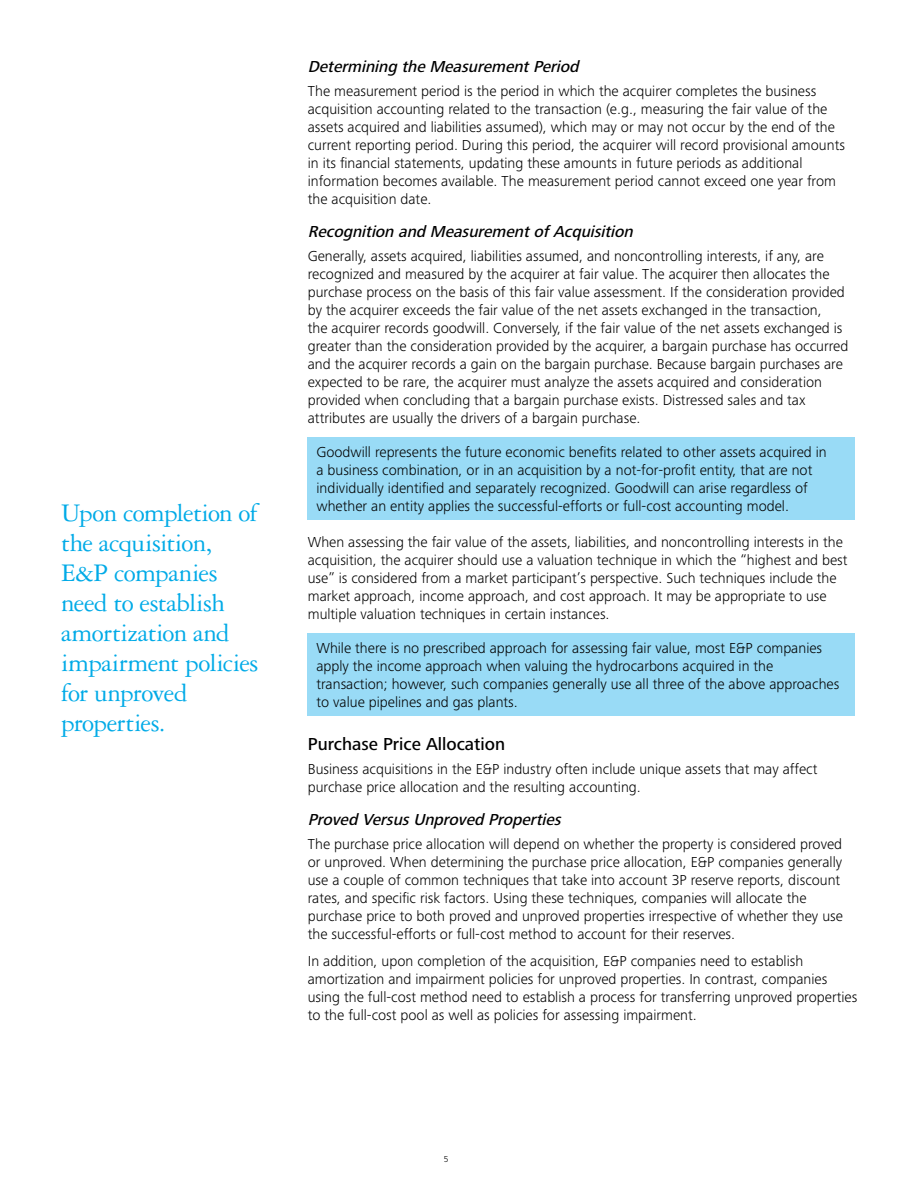
<style>
.page{position:relative;width:918px;height:1188px;background:#fff}
.page>*{position:absolute;margin:0;border:0;box-sizing:border-box;transform-origin:0 0}
.t1{font:27px/30px "Garamond 3 LT Std";letter-spacing:-.02em;color:#00aae7}
.t2{font:500 18px "Frutiger Next Pro";color:#000}
.t3{font:italic 500 16.5px "Frutiger Next Pro";color:#000}
.t4{font:300 15px/18px "Frutiger Next Pro";color:#000}
.t5{font:300 9px "Frutiger Next Pro";color:#000}
</style>
<div class="page">
<div style="left:308px;top:438px;width:547px;height:82px;background:#99dbf6"></div>
<div style="left:308px;top:633px;width:547px;height:82px;background:#99dbf6"></div>
<h1 class="t1" style="left:61px;top:498px;width:199px">Upon completion of the acquisition,<br>E&amp;P companies need to establish amortization and impairment policies for unproved properties.</h1>
<p class="t3" style="left:308px;top:57px;width:277px">Determining the MeasurementPeriod</p>
<p class="t4" style="left:308px;top:82px;width:539px">The measurement period is the period in which the acquirer completes the business acquisition accounting related to the transaction (e.g., measuring the fair value of the assets acquired and liabilities assumed), which may or may not occur by the end of the current reporting period. During this period, the acquirer will record provisional amounts in its financial statements, updating these amounts in future periods as additional information becomes available. The measurement period cannot exceed one year from the acquisition date.</p>
<p class="t3" style="left:308px;top:222px;width:331px">Recognition and MeasurementofAcquisition</p>
<p class="t4" style="left:308px;top:247px;width:542px">Generally, assets acquired, liabilities assumed, and noncontrolling interests, if any, are recognized and measured by the acquirer at fair value. The acquirer then allocates the purchase process on the basis of this fair value assessment. If the consideration provided by the acquirer exceeds the fair value of the net assets exchanged in the transaction,<br>the acquirer records goodwill. Conversely, if the fair value of the net assets exchanged is greater than the consideration provided by the acquirer, a bargain purchase has occurred and the acquirer records a gain on the bargain purchase. Because bargain purchases are expected to be rare, the acquirer must analyze the assets acquired and consideration provided when concluding that a bargain purchase exists. Distressed sales and tax attributes are usually the drivers of a bargain purchase.</p>
<p class="t4" style="left:316px;top:443px;width:512px">Goodwill represents the future economic benefits related to other assets acquired in a business combination, or in an acquisition by a not-for-profit entity, that are not individually identified and separately recognized. Goodwill can arise regardless of whether an entity applies the successful-efforts or full-cost accounting model.</p>
<p class="t4" style="left:308px;top:533px;width:541px">When assessing the fair value of the assets, liabilities, and noncontrolling interests in the acquisition, the acquirer should use a valuation technique in which the “highest and best use” is considered from a market participant’s perspective. Such techniques include the market approach, income approach, and cost approach. It may be appropriate to use multiple valuation techniques in certain instances.</p>
<p class="t4" style="left:316px;top:639px;width:524px">While there is no prescribed approach for assessing fair value, most E&amp;P companies apply the income approach when valuing the hydrocarbons acquired in the transaction; however, such companies generally use all three of the above approaches to value pipelines and gas plants.</p>
<p class="t2" style="left:308px;top:734px;width:199px">Purchase Price Allocation</p>
<p class="t4" style="left:308px;top:760px;width:511px">Business acquisitions in the E&amp;P industry often include unique assets that may affect purchase price allocation and the resulting accounting.</p>
<p class="t3" style="left:308px;top:810px;width:259px">Proved VersusUnproved Properties</p>
<p class="t4" style="left:308px;top:835px;width:537px">The purchase price allocation will depend on whether the property is considered proved or unproved. When determining the purchase price allocation, E&amp;P companies generally use a couple of common techniques that take into account 3P reserve reports, discount rates, and specific risk factors. Using these techniques, companies will allocate the purchase price to both proved and unproved properties irrespective of whether they use the successful-efforts or full-cost method to account for their reserves.</p>
<p class="t4" style="left:308px;top:952px;width:551px">In addition, upon completion of the acquisition, E&amp;P companies need to establish amortization and impairment policies for unproved properties. In contrast, companies using the full-cost method need to establish a process for transferring unproved properties to the full-cost pool as well as policies for assessing impairment.</p>
<p class="t5" style="left:444px;top:1154px;width:6px">5</p>
</div>
